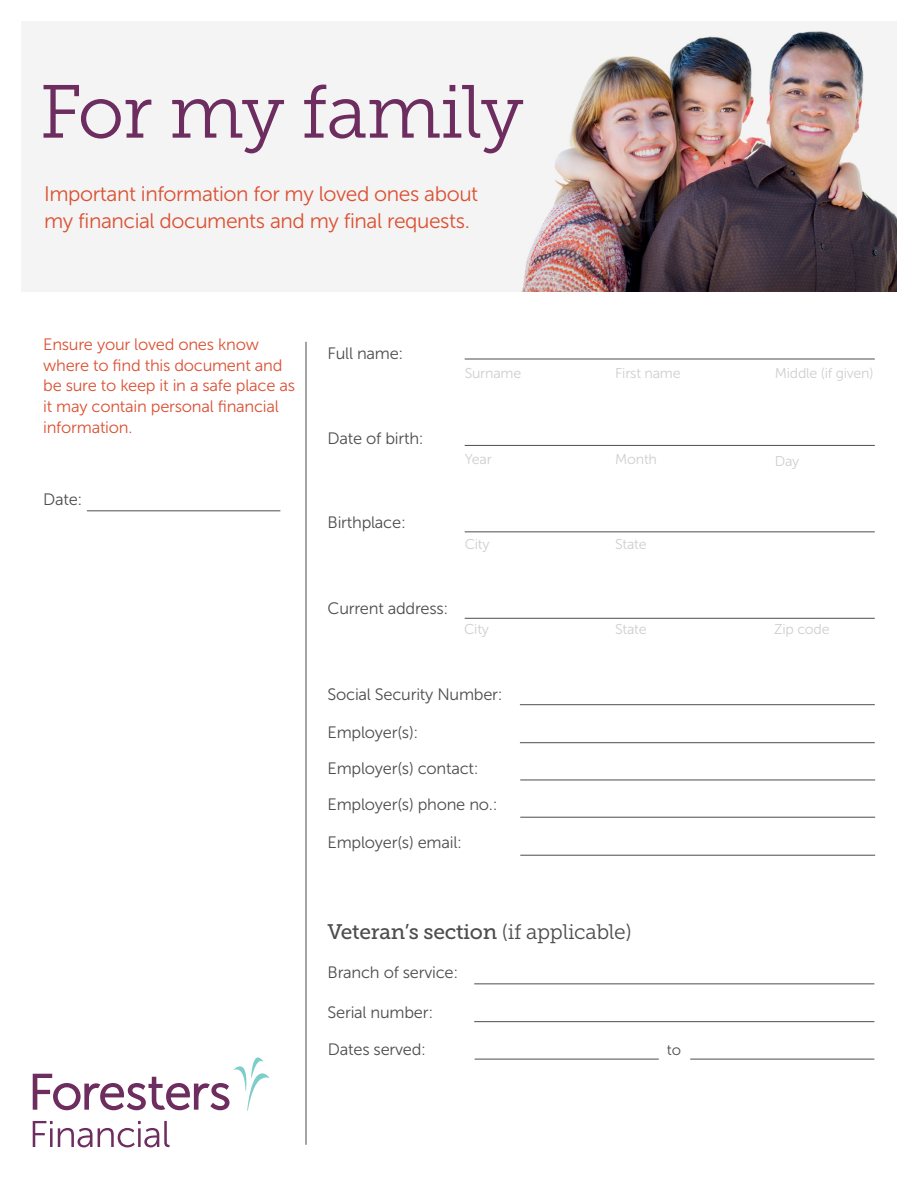
<style>
.page{position:relative;width:918px;height:1188px;background:#fff}
.page>*{position:absolute;margin:0;border:0;box-sizing:border-box;transform-origin:0 0}
.t1{font:75px "Museo Slab 300";letter-spacing:-.02em;color:#6d2d5f}
.t2{font:21px/27px "Museo Sans 300";letter-spacing:-.02em;color:#db5133}
.t3{font:21px "Museo Slab 500";letter-spacing:-.015em;color:#4d4d4f}
.t4{font:16.5px/36px "Museo Sans 300";letter-spacing:-.015em;color:#4d4d4f}
.t5{font:16.5px/20.7px "Museo Sans 300";letter-spacing:-.015em;color:#db5133}
.t6{font:15px "Museo Sans 300";color:#4d4d4f}
.t7{font:14.25px "Museo Sans 300";letter-spacing:-.015em;color:#cdcfce}
.s1{font-family:"Museo Slab 300"}
</style>
<div class="page">
<svg style="left:33px;top:1057px;width:237px;height:54px"></svg>
<svg style="left:33px;top:1121px;width:59px;height:26px"></svg>
<svg style="left:98px;top:1121px;width:72px;height:26px"></svg>
<img style="left:22px;top:22px;width:874px;height:270px">
<hr style="left:306px;top:342px;width:1px;height:803px;background:#4d4d4f">
<hr style="left:87px;top:511px;width:193px;height:1px;background:#4d4d4f">
<hr style="left:520px;top:704px;width:355px;height:1px;background:#4d4d4f">
<hr style="left:465px;top:618px;width:410px;height:1px;background:#4d4d4f">
<hr style="left:465px;top:532px;width:410px;height:1px;background:#4d4d4f">
<hr style="left:465px;top:445px;width:410px;height:1px;background:#4d4d4f">
<hr style="left:465px;top:359px;width:410px;height:1px;background:#4d4d4f">
<hr style="left:474px;top:984px;width:400px;height:1px;background:#4d4d4f">
<hr style="left:474px;top:1021px;width:400px;height:1px;background:#4d4d4f">
<hr style="left:520px;top:742px;width:355px;height:1px;background:#4d4d4f">
<hr style="left:520px;top:780px;width:355px;height:1px;background:#4d4d4f">
<hr style="left:475px;top:1059px;width:184px;height:1px;background:#4d4d4f">
<hr style="left:690px;top:1059px;width:184px;height:1px;background:#4d4d4f">
<hr style="left:520px;top:817px;width:355px;height:1px;background:#4d4d4f">
<hr style="left:520px;top:855px;width:355px;height:1px;background:#4d4d4f">
<h1 class="t1" style="left:39px;top:71px;width:486px">For my family</h1>
<p class="t2" style="left:44px;top:181px;width:436px">Important information for my loved ones about my financial documents and my final requests.</p>
<p class="t5" style="left:43px;top:334px;width:253px">Ensure your loved ones know where to find this document and be sure to keep it in a safe place as it may contain personal financial information.</p>
<p class="t4" style="left:43px;top:482px;width:41px">Date:</p>
<p class="t4" style="left:328px;top:335px;width:77px">Full name:</p>
<p class="t7" style="left:465px;top:365px;width:58px">Surname</p>
<p class="t4" style="left:328px;top:421px;width:98px">Date of birth:</p>
<p class="t7" style="left:465px;top:451px;width:29px">Year</p>
<p class="t4" style="left:328px;top:505px;width:80px">Birthplace:</p>
<p class="t7" style="left:465px;top:536px;width:26px">City</p>
<p class="t4" style="left:328px;top:590px;width:122px">Current address:</p>
<p class="t7" style="left:464px;top:622px;width:26px">City</p>
<p class="t4" style="left:328px;top:677px;width:177px">Social Security Number:</p>
<p class="t4" style="left:328px;top:714px;width:171px">Employer(s):<br>Employer(s) contact:<br>Employer(s) phone no.:</p>
<p class="t4" style="left:328px;top:824px;width:136px">Employer(s) email:</p>
<p class="t7" style="left:615px;top:365px;width:67px">First name</p>
<p class="t7" style="left:615px;top:451px;width:43px">Month</p>
<p class="t7" style="left:615px;top:536px;width:33px">State</p>
<p class="t7" style="left:775px;top:365px;width:100px">Middle (if given)</p>
<p class="t7" style="left:775px;top:453px;width:26px">Day</p>
<p class="t7" style="left:615px;top:622px;width:33px">State</p>
<p class="t7" style="left:774px;top:622px;width:57px">Zip code</p>
<p class="t3" style="left:328px;top:920px;width:306px">Veteran’s section <span class="s1">(if applicable)</span></p>
<p class="t4" style="left:328px;top:955px;width:132px">Branch of service:</p>
<p class="t4" style="left:328px;top:994px;width:107px">Serial number:</p>
<p class="t4" style="left:328px;top:1031px;width:100px">Dates served:</p>
<p class="t6" style="left:667px;top:1042px;width:16px">to</p>
</div>
